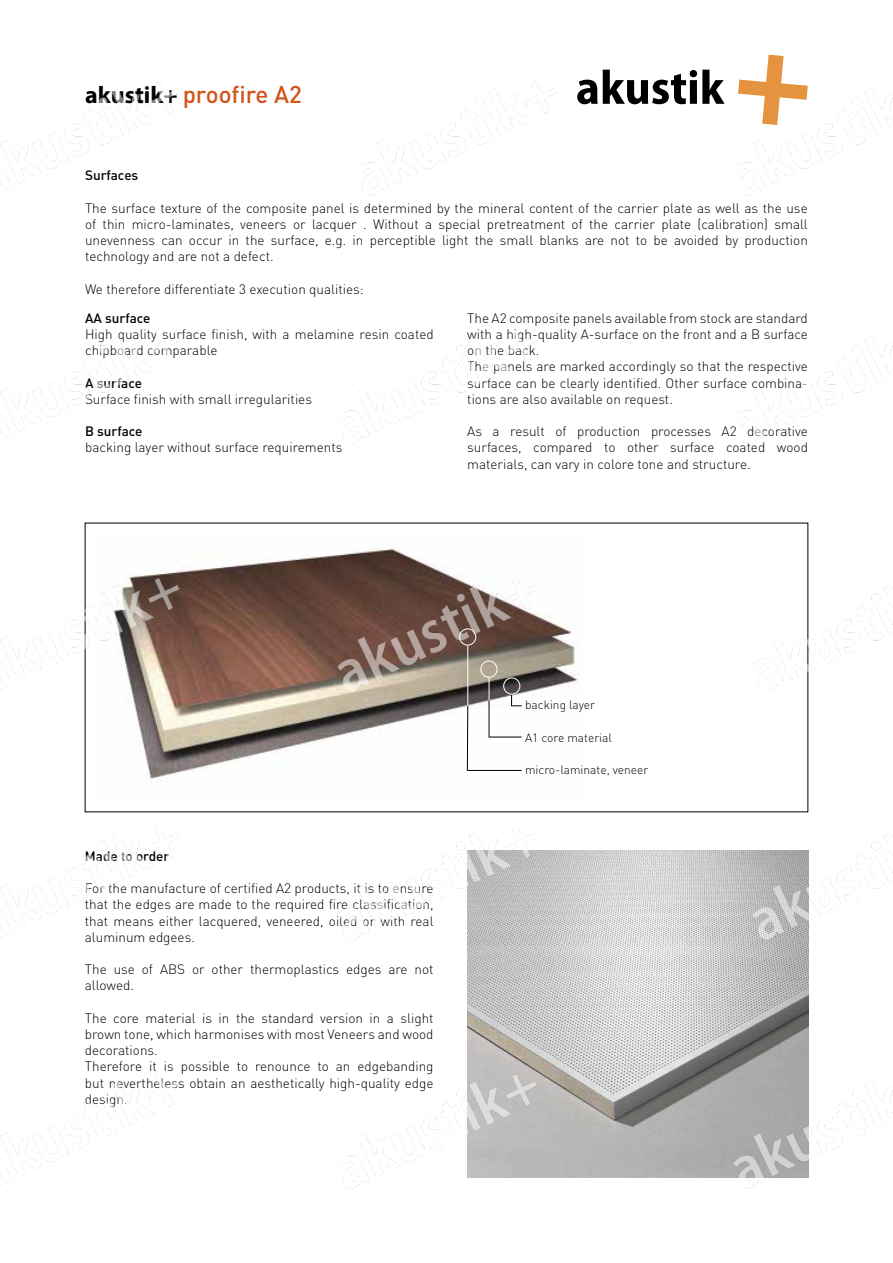
<style>
.page{position:relative;width:893px;height:1263px;background:#fff}
.page>*{position:absolute;margin:0;border:0;box-sizing:border-box;transform-origin:0 0}
.t1{font:500 24px "DIN Pro";color:#d15419}
.t2{font:300 13.5px/16.2px "DIN Pro";color:#000}
.t3{font:500 13.5px "DIN Pro";color:#000}
.t4{font:300 12px "DIN Pro";color:#000}
.s1{font-family:"Myriad Pro";font-weight:700;color:#000}
</style>
<div class="page">
<img style="left:0;top:54px;width:893px;height:1135px">
<h1 class="t1" style="left:85px;top:75px;width:219px"><span class="s1">akustik+</span> proofire A2</h1>
<p class="t3" style="left:85px;top:165px;width:55px">Surfaces</p>
<p class="t2" style="left:85px;top:199px;width:724px;text-align:justify">The surface texture of the composite panel is determined by the mineral content of the carrier plate as well as the use of thin micro-laminates, veneers or lacquer . Without a special pretreatment of the carrier plate (calibration) small unevenness can occur in the surface, e.g. in perceptible light the small blanks are not to be avoided by production technology and are not a defect.</p>
<p class="t2" style="left:85px;top:280px;width:280px">We therefore differentiate 3 execution qualities:</p>
<p class="t3" style="left:85px;top:307px;width:67px">AA surface</p>
<p class="t2" style="left:85px;top:325px;width:350px">High quality surface finish, with a melamine resin coated chipboard comparable</p>
<p class="t3" style="left:85px;top:372px;width:59px">A surface</p>
<p class="t2" style="left:85px;top:390px;width:228px">Surface finish with small irregularities</p>
<p class="t3" style="left:85px;top:420px;width:59px">B surface</p>
<p class="t2" style="left:85px;top:438px;width:259px">backing layer without surface requirements</p>
<p class="t2" style="left:467px;top:309px;width:342px">The A2 composite panels available from stock are standard with a high-quality A-surface on the front and a B surface on the back.<br>The panels are marked accordingly so that the respective surface can be clearly identified. Other surface combina&shy;tions are also available on request.</p>
<p class="t2" style="left:467px;top:422px;width:342px;text-align:justify">As a result of production processes A2 decorative surfaces, compared to other surface coated wood materials, can vary in colore tone and structure.</p>
<p class="t3" style="left:85px;top:845px;width:86px">Made to order</p>
<p class="t2" style="left:85px;top:879px;width:350px;text-align:justify">For the manufacture of certified A2 products, it is to ensure that the edges are made to the required fire classification, that means either lacquered, veneered, oiled or with real aluminum edgees.</p>
<p class="t2" style="left:85px;top:960px;width:350px">The use of ABS or other thermoplastics edges are not allowed.</p>
<p class="t2" style="left:85px;top:1008px;width:350px">The core material is in the standard version in a slight brown tone, which harmonises with most Veneers and wood decorations.<br>Therefore it is possible to renounce to an edgebanding but nevertheless obtain an aesthetically high-quality edge design.</p>
<p class="t4" style="left:525px;top:695px;width:72px">backing layer</p>
<p class="t4" style="left:525px;top:728px;width:88px">A1 core material</p>
<p class="t4" style="left:525px;top:761px;width:125px">micro-laminate, veneer</p>
</div>
